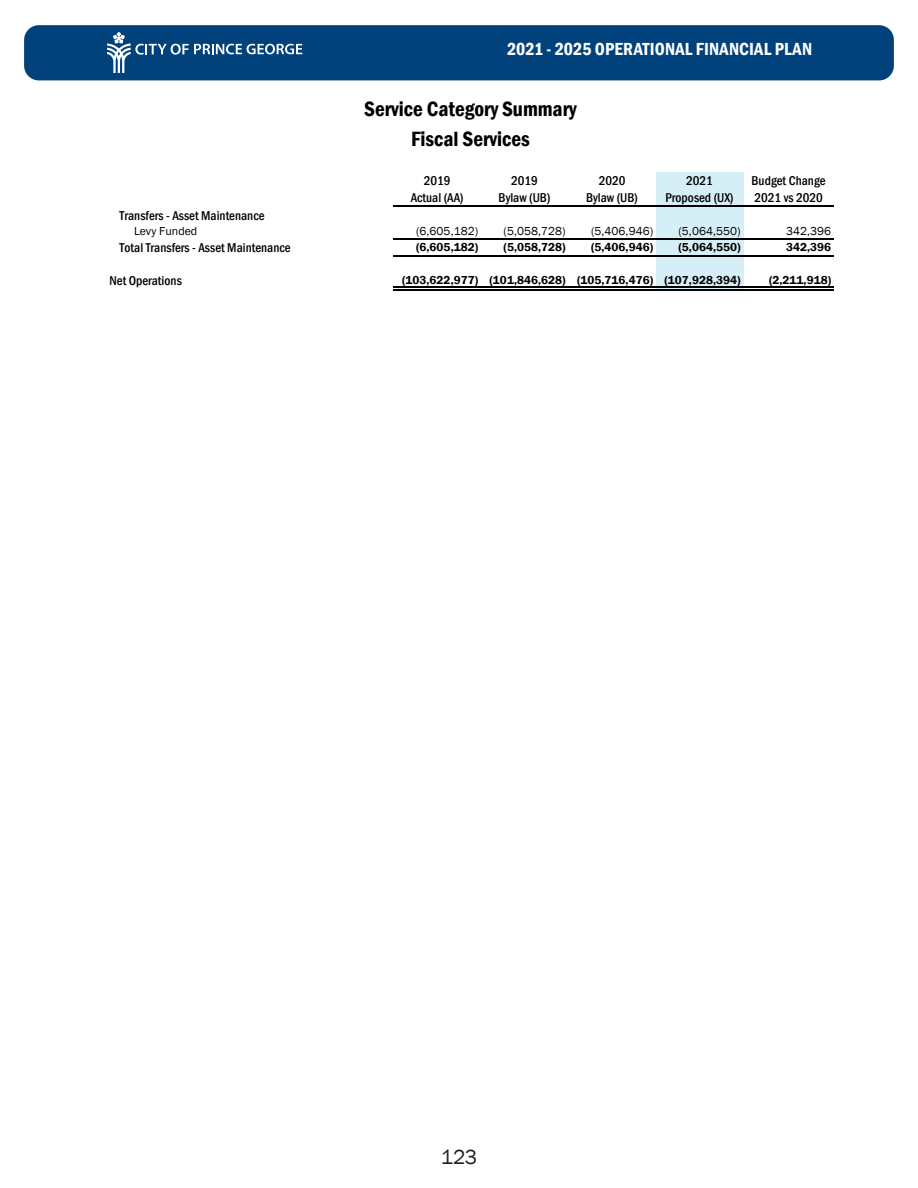
<style>
.page{position:relative;width:918px;height:1188px;background:#fff}
.page>*{position:absolute;margin:0;border:0;box-sizing:border-box;transform-origin:0 0}
.t1{font:600 condensed 21.3px/30px "Franklin Gothic";color:#000;text-align:center}
.t2{font:21px "Franklin Gothic";color:#231f20}
.t3{font:600 condensed 18px "Franklin Gothic";letter-spacing:.005em;color:#fff}
.t4{font:500 condensed 13.2px/17.9px "Franklin Gothic";color:#000;text-align:center}
.t5{font:600 11.85px "Franklin Gothic";letter-spacing:.005em;color:#000}
.t6{font:11.85px "Franklin Gothic";letter-spacing:.005em;color:#000}
</style>
<div class="page">
<div style="left:656px;top:172px;width:87px;height:35px;background:#d6eff7"></div>
<hr style="left:393px;top:206px;width:441px;height:1px;background:#000">
<div style="left:656px;top:207px;width:87px;height:81px;background:#d6eff7"></div>
<hr style="left:393px;top:239px;width:441px;height:1px;background:#000">
<hr style="left:393px;top:255px;width:441px;height:1px;background:#000">
<hr style="left:393px;top:287px;width:441px;height:1px;background:#000">
<hr style="left:393px;top:289px;width:441px;height:1px;background:#000">
<div style="left:24px;top:25px;width:870px;height:55px;background:#01427c;border-radius:15px"></div>
<svg style="left:107px;top:32px;width:195px;height:41px"></svg>
<h3 class="t3" style="left:507px;top:37px;width:307px">2021 - 2025 OPERATIONAL FINANCIAL PLAN</h3>
<p class="t1" style="left:364px;top:93px;width:214px">Service Category Summary<br>Fiscal Services</p>
<p class="t4" style="left:411px;top:171px;width:54px">2019<br>Actual (AA)</p>
<p class="t4" style="left:499px;top:171px;width:53px">2019<br>Bylaw (UB)</p>
<p class="t4" style="left:586px;top:171px;width:53px">2020<br>Bylaw (UB)</p>
<p class="t4" style="left:665px;top:171px;width:70px">2021<br>Proposed (UX)</p>
<p class="t4" style="left:751px;top:171px;width:76px;text-align:left">Budget Change<br>2021 vs 2020</p>
<p class="t4" style="left:120px;top:206px;width:146px">Transfers - Asset Maintenance</p>
<p class="t6" style="left:134px;top:224px;width:65px">Levy Funded</p>
<p class="t6" style="left:416px;top:224px;width:64px">(6,605,182)</p>
<p class="t6" style="left:504px;top:224px;width:64px">(5,058,728)</p>
<p class="t6" style="left:591px;top:224px;width:64px">(5,406,946)</p>
<p class="t6" style="left:679px;top:224px;width:64px">(5,064,550)</p>
<p class="t6" style="left:786px;top:224px;width:47px">342,396</p>
<p class="t4" style="left:120px;top:239px;width:173px">Total Transfers - Asset Maintenance</p>
<p class="t5" style="left:416px;top:240px;width:64px">(6,605,182)</p>
<p class="t5" style="left:504px;top:240px;width:64px">(5,058,728)</p>
<p class="t5" style="left:591px;top:240px;width:64px">(5,406,946)</p>
<p class="t5" style="left:679px;top:240px;width:64px">(5,064,550)</p>
<p class="t5" style="left:786px;top:240px;width:47px">342,396</p>
<p class="t4" style="left:110px;top:272px;width:74px">Net Operations</p>
<p class="t5" style="left:402px;top:273px;width:340px">(103,622,977) (101,846,628) (105,716,476) (107,928,394)</p>
<p class="t5" style="left:769px;top:273px;width:64px">(2,211,918)</p>
<h2 class="t2" style="left:441px;top:1144px;width:38px">123</h2>
</div>
